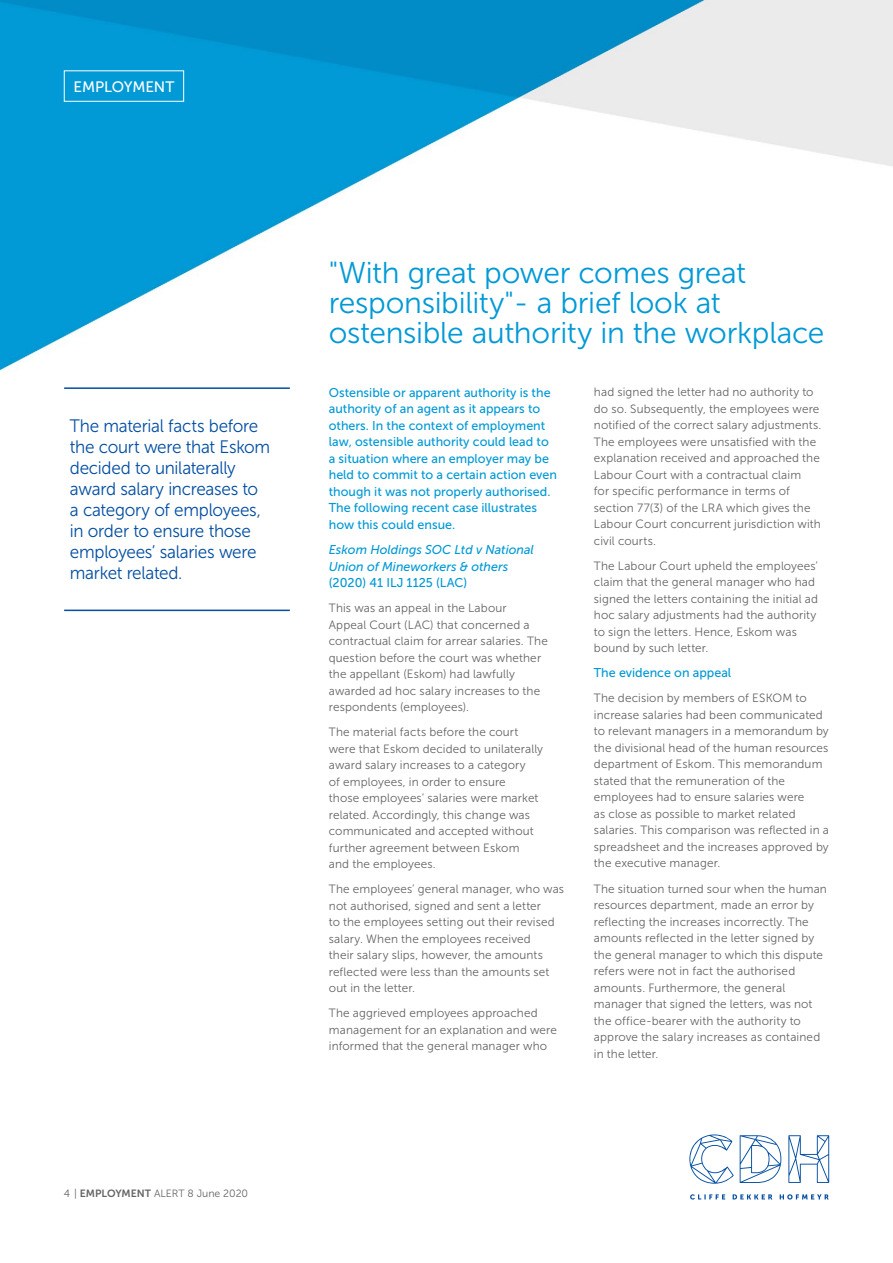
<style>
.page{position:relative;width:893px;height:1263px;background:#fff}
.page>*{position:absolute;margin:0;border:0;box-sizing:border-box;transform-origin:0 0}
.t1{font:30px/30px "Museo Sans 300";letter-spacing:-.01em;color:#0099d6}
.t2{font:18px/21px "Museo Sans 300";letter-spacing:-.015em;color:#034ea2;scale:.95 1}
.t3{font:15.15px "Museo Sans 500";letter-spacing:-.005em;color:#fff}
.t4{font:12.75px/16.5px "Museo Sans 500";color:#0099d6}
.t5{font:italic 12.75px/16.5px "Museo Sans 500";color:#0099d6}
.t6{font:12px/16.5px "Museo Sans 300";letter-spacing:.01em;color:#636466}
.t7{font:10.5px "Museo Sans 300";color:#636466}
.s1{font-family:"Museo Sans 700"}
</style>
<div class="page">
<svg style="left:690px;top:1194px;width:139px;height:5px"></svg>
<svg style="left:689px;top:1134px;width:45px;height:50px"></svg>
<svg style="left:740px;top:1135px;width:41px;height:48px"></svg>
<svg style="left:788px;top:1135px;width:41px;height:48px"></svg>
<img style="left:0;top:0;width:893px;height:371px">
<div style="left:64px;top:70px;width:120px;height:32px;border:1px solid #fff"></div>
<hr style="left:64px;top:387px;width:226px;height:2px;background:#034ea2">
<hr style="left:64px;top:610px;width:226px;height:1px;background:#034ea2">
<p class="t3" style="left:74px;top:78px;width:102px">EMPLOYMENT</p>
<h2 class="t2" style="left:70px;top:416px;width:212px">The material facts before the court were that Eskom decided to unilaterally award salary increases to a category of employees, in order to ensure those employees’ salaries were market related.</h2>
<p class="t7" style="left:64px;top:1188px;width:186px">4 | <span class="s1">EMPLOYMENT</span> ALERT 8 June 2020</p>
<h1 class="t1" style="left:329px;top:258px;width:497px">"With great power comes great responsibility"- a brief look at ostensible authority in the workplace</h1>
<p class="t4" style="left:329px;top:384px;width:230px">Ostensible or apparent authority is the authority of an agent as it appears to others. In the context of employment law, ostensible authority could lead to a situation where an employer may be held to commit to a certain action even though it was not properly authorised.<br>The following recent case illustrates how this could ensue.</p>
<p class="t5" style="left:329px;top:541px;width:207px">Eskom Holdings SOC Ltd v National<br>Union of Mineworkers &amp; others</p>
<p class="t4" style="left:329px;top:574px;width:140px">(2020) 41 ILJ 1125 (LAC)</p>
<p class="t6" style="left:329px;top:600px;width:221px">This was an appeal in the Labour<br>Appeal Court (LAC) that concerned a contractual claim for arrear salaries. The question before the court was whether the appellant (Eskom) had lawfully awarded ad hoc salary increases to the respondents (employees).</p>
<p class="t6" style="left:329px;top:724px;width:216px">The material facts before the court were that Eskom decided to unilaterally award salary increases to a category<br>of employees, in order to ensure<br>those employees’ salaries were market related. Accordingly, this change was communicated and accepted without further agreement between Eskom<br>and the employees.</p>
<p class="t6" style="left:329px;top:881px;width:237px">The employees’ general manager, who was not authorised, signed and sent a letter<br>to the employees setting out their revised salary. When the employees received<br>their salary slips, however, the amounts reflected were less than the amounts set out in the letter.</p>
<p class="t6" style="left:329px;top:1005px;width:230px">The aggrieved employees approached management for an explanation and were informed that the general manager who</p>
<p class="t6" style="left:594px;top:384px;width:229px">had signed the letter had no authority to do so. Subsequently, the employees were notified of the correct salary adjustments.<br>The employees were unsatisfied with the explanation received and approached the Labour Court with a contractual claim<br>for specific performance in terms of section 77(3) of the LRA which gives the Labour Court concurrent jurisdiction with civil courts.</p>
<p class="t6" style="left:594px;top:558px;width:226px">The Labour Court upheld the employees’ claim that the general manager who had signed the letters containing the initial ad hoc salary adjustments had the authority to sign the letters. Hence, Eskom was bound by such letter.</p>
<p class="t4" style="left:594px;top:665px;width:139px">The evidence on appeal</p>
<p class="t6" style="left:594px;top:690px;width:237px">The decision by members of ESKOM to increase salaries had been communicated to relevant managers in a memorandum by the divisional head of the human resources department of Eskom. This memorandum stated that the remuneration of the employees had to ensure salaries were<br>as close as possible to market related salaries. This comparison was reflected in a spreadsheet and the increases approved by the executive manager.</p>
<p class="t6" style="left:594px;top:880px;width:234px">The situation turned sour when the human resources department, made an error by reflecting the increases incorrectly. The amounts reflected in the letter signed by the general manager to which this dispute refers were not in fact the authorised amounts. Furthermore, the general manager that signed the letters, was not the office-bearer with the authority to approve the salary increases as contained in the letter.</p>
</div>
